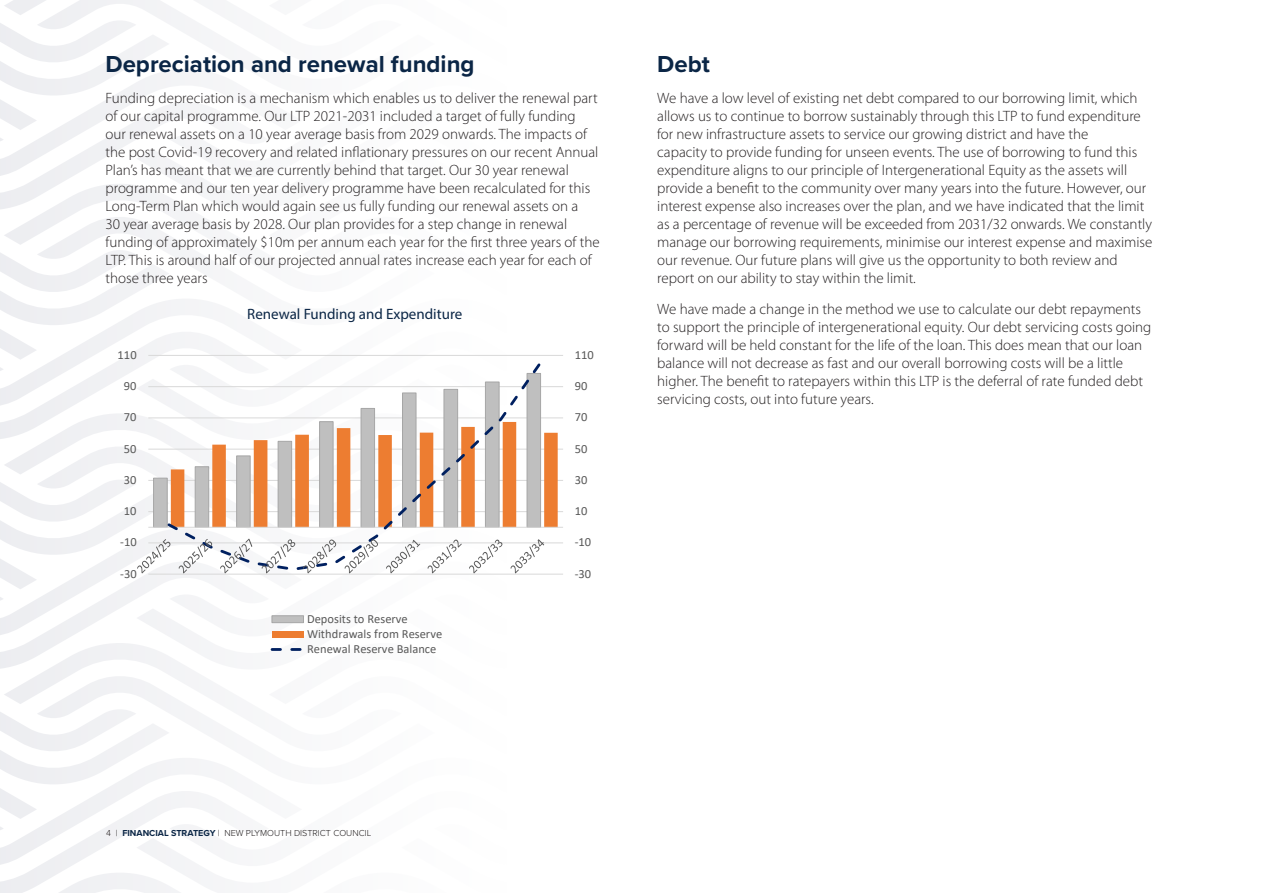
<style>
.page{position:relative;width:1263px;height:893px;background:#fff}
.page>*{position:absolute;margin:0;border:0;box-sizing:border-box;transform-origin:0 0}
.t1{font:700 24px "Proxima Nova";color:#0b2646}
.Body_Text{font:300 15px/18px "Myriad Pro";color:#231f20}
.t2{font:15px "Myriad Pro";color:#0b2646}
.t3{font:12.45px/15.1px "Calibri";color:#595959}
.t4{font:300 9px "Proxima Nova";color:#231f20}
.s1{font-weight:700;color:#0b2646}
</style>
<div class="page">
<hr style="left:148px;top:574px;width:415px;height:1px;background:#d9d9d9">
<hr style="left:148px;top:542px;width:415px;height:1px;background:#d9d9d9">
<hr style="left:148px;top:511px;width:415px;height:1px;background:#d9d9d9">
<hr style="left:148px;top:480px;width:415px;height:1px;background:#d9d9d9">
<hr style="left:148px;top:449px;width:415px;height:1px;background:#d9d9d9">
<hr style="left:148px;top:417px;width:415px;height:1px;background:#d9d9d9">
<hr style="left:148px;top:386px;width:415px;height:1px;background:#d9d9d9">
<hr style="left:148px;top:355px;width:415px;height:1px;background:#d9d9d9">
<hr style="left:148px;top:527px;width:415px;height:1px;background:#d9d9d9">
<svg style="left:0;top:0;width:558px;height:893px"></svg>
<p class="t1" style="left:105px;top:46px;width:371px">Depreciation and renewal funding</p>
<p class="Body_Text" style="left:105px;top:89px;width:496px">Funding depreciation is a mechanism which enables us to deliver the renewal part of our capital programme. Our LTP 2021-2031 included a target of fully funding our renewal assets on a 10 year average basis from 2029 onwards. The impacts of the post Covid-19 recovery and related inflationary pressures on our recent Annual Plan’s has meant that we are currently behind that target. Our 30 year renewal programme and our ten year delivery programme have been recalculated for this Long-Term Plan which would again see us fully funding our renewal assets on a<br>30 year average basis by 2028. Our plan provides for a step change in renewal funding of approximately $10m per annum each year for the first three years of the LTP. This is around half of our projected annual rates increase each year for each of those three years</p>
<p class="t2" style="left:247px;top:305px;width:217px">Renewal Funding and Expenditure</p>
<p class="t3" style="left:118px;top:347px;width:21px">110</p>
<p class="t3" style="left:575px;top:347px;width:21px">110</p>
<p class="t3" style="left:124px;top:378px;width:14px">90</p>
<p class="t3" style="left:575px;top:378px;width:14px">90</p>
<p class="t3" style="left:124px;top:409px;width:14px">70</p>
<p class="t3" style="left:575px;top:409px;width:14px">70</p>
<p class="t3" style="left:124px;top:441px;width:14px">50</p>
<p class="t3" style="left:575px;top:441px;width:14px">50</p>
<p class="t3" style="left:124px;top:472px;width:14px">30</p>
<p class="t3" style="left:575px;top:472px;width:14px">30</p>
<p class="t3" style="left:124px;top:503px;width:14px">10</p>
<p class="t3" style="left:575px;top:503px;width:14px">10</p>
<p class="t3" style="left:120px;top:534px;width:18px">-10</p>
<p class="t3" style="left:575px;top:534px;width:18px">-10</p>
<p class="t3" style="left:120px;top:566px;width:18px">-30</p>
<p class="t3" style="left:575px;top:566px;width:18px">-30</p>
<p class="t3" style="left:307px;top:611px;width:137px">Deposits to Reserve<br>Withdrawals from Reserve<br>Renewal Reserve Balance</p>
<p class="t1" style="left:657px;top:46px;width:54px">Debt</p>
<p class="Body_Text" style="left:657px;top:89px;width:497px">We have a low level of existing net debt compared to our borrowing limit, which allows us to continue to borrow sustainably through this LTP to fund expenditure for new infrastructure assets to service our growing district and have the<br>capacity to provide funding for unseen events. The use of borrowing to fund this expenditure aligns to our principle of Intergenerational Equity as the assets will provide a benefit to the community over many years into the future. However, our interest expense also increases over the plan, and we have indicated that the limit as a percentage of revenue will be exceeded from 2031/32 onwards. We constantly manage our borrowing requirements, minimise our interest expense and maximise our revenue. Our future plans will give us the opportunity to both review and report on our ability to stay within the limit.</p>
<p class="Body_Text" style="left:657px;top:299px;width:496px">We have made a change in the method we use to calculate our debt repayments to support the principle of intergenerational equity. Our debt servicing costs going forward will be held constant for the life of the loan. This does mean that our loan balance will not decrease as fast and our overall borrowing costs will be a little higher. The benefit to ratepayers within this LTP is the deferral of rate funded debt servicing costs, out into future years.</p>
<p class="t4" style="left:106px;top:826px;width:266px">4 | <span class="s1">FINANCIAL STRATEGY</span> | NEW PLYMOUTH DISTRICT COUNCIL</p>
</div>
